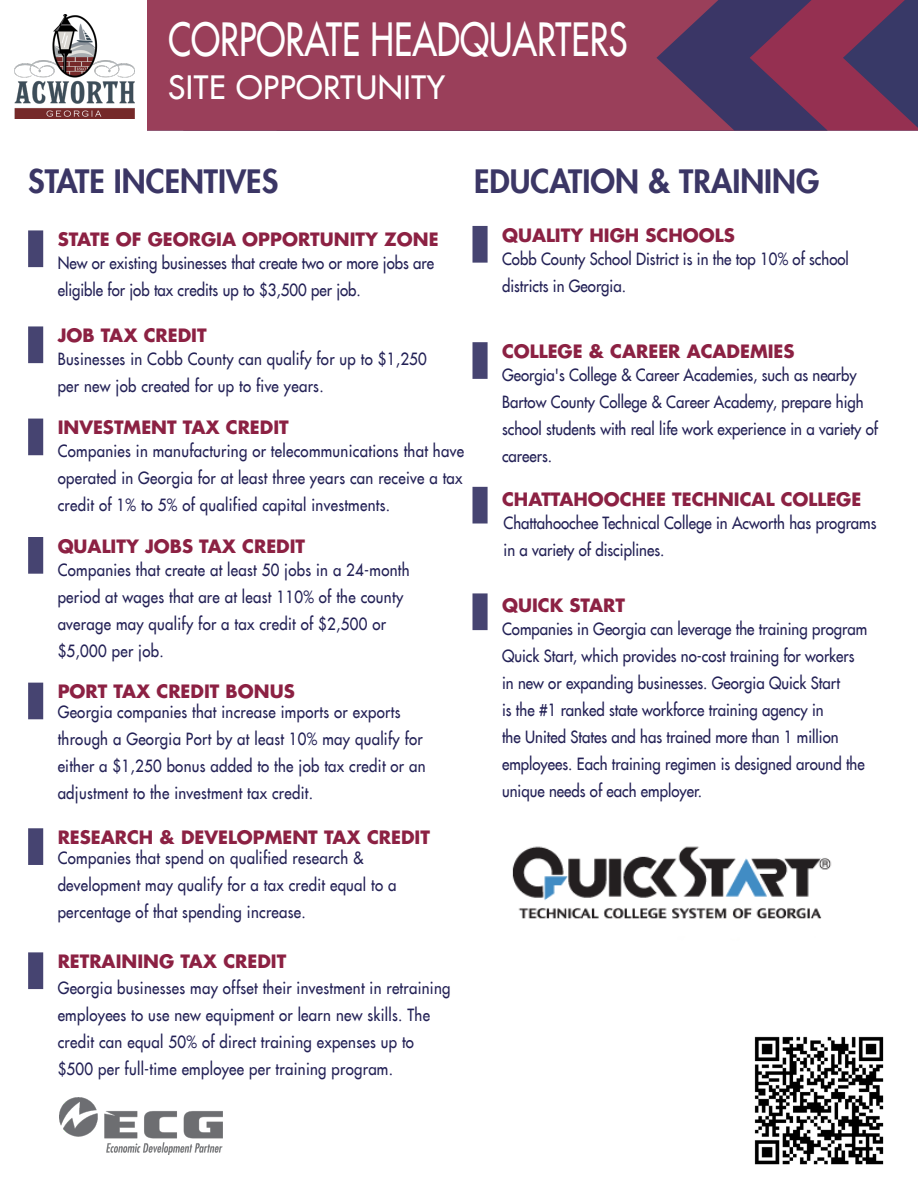
<style>
.page{position:relative;width:918px;height:1188px;background:#fff}
.page>*{position:absolute;margin:0;border:0;box-sizing:border-box;transform-origin:0 0}
.t1{font:44.85px "Futura LT";color:#fff;scale:.78 1}
.t2{font:800 31.5px "Futura LT";color:#3b3665}
.t3{font:31.5px "Futura LT";letter-spacing:.02em;color:#fff}
.t4{font:700 18px "Futura LT";color:#8c2143}
.t5{font:16.5px/27px "Futura LT";letter-spacing:.02em;color:#232156;scale:.91 1}
.t6{font:16.5px/27px "Futura LT";color:#232156;scale:.91 1}
</style>
<div class="page">
<div style="left:28px;top:230px;width:15px;height:37px;background:#464471"></div>
<div style="left:28px;top:326px;width:15px;height:37px;background:#464471"></div>
<div style="left:28px;top:419px;width:15px;height:36px;background:#464471"></div>
<div style="left:28px;top:537px;width:15px;height:37px;background:#464471"></div>
<div style="left:28px;top:683px;width:15px;height:36px;background:#464471"></div>
<div style="left:28px;top:952px;width:15px;height:37px;background:#464471"></div>
<div style="left:28px;top:828px;width:15px;height:37px;background:#464471"></div>
<div style="left:472px;top:226px;width:16px;height:37px;background:#464471"></div>
<div style="left:472px;top:342px;width:16px;height:37px;background:#464471"></div>
<div style="left:472px;top:487px;width:16px;height:37px;background:#464471"></div>
<div style="left:472px;top:593px;width:16px;height:37px;background:#464471"></div>
<img style="left:512px;top:846px;width:320px;height:73px">
<svg style="left:828px;top:0;width:90px;height:131px;background:#6c345a"></svg>
<svg style="left:734px;top:0;width:94px;height:131px;background:#63335c"></svg>
<svg style="left:147px;top:0;width:587px;height:131px;background:#923e5a"></svg>
<img style="left:14px;top:14px;width:120px;height:105px">
<img style="left:60px;top:1097px;width:163px;height:57px">
<img style="left:754px;top:1036px;width:130px;height:129px">
<p class="t1" style="left:168px;top:10px;width:591px">CORPORATE HEADQUARTERS</p>
<p class="t3" style="left:168px;top:67px;width:279px">SITE OPPORTUNITY</p>
<p class="t2" style="left:28px;top:160px;width:252px">STATE INCENTIVES</p>
<p class="t2" style="left:474px;top:160px;width:347px">EDUCATION &amp; TRAINING</p>
<p class="t4" style="left:58px;top:227px;width:382px">STATE OF GEORGIA OPPORTUNITY ZONE</p>
<p class="t6" style="left:58px;top:250px;width:415px">New or existing businesses that create two or more jobs are eligible for job tax credits up to $3,500 per job.</p>
<p class="t4" style="left:58px;top:323px;width:151px">JOB TAX CREDIT</p>
<p class="t5" style="left:58px;top:346px;width:407px">Businesses in Cobb County can qualify for up to $1,250 per new job created for up to five years.</p>
<p class="t4" style="left:58px;top:416px;width:233px">INVESTMENT TAX CREDIT</p>
<p class="t5" style="left:58px;top:438px;width:448px;text-align:justify">Companies in manufacturing or telecommunications that have operated in Georgia for at least three years can receive a tax credit of 1% to 5% of qualified capital investments.</p>
<p class="t4" style="left:58px;top:534px;width:249px">QUALITY JOBS TAX CREDIT</p>
<p class="t5" style="left:58px;top:556px;width:388px">Companies that create at least 50 jobs in a 24-month period at wages that are at least 110% of the county average may qualify for a tax credit of $2,500 or $5,000 per job.</p>
<p class="t4" style="left:58px;top:680px;width:239px">PORT TAX CREDIT BONUS</p>
<p class="t5" style="left:58px;top:699px;width:406px">Georgia companies that increase imports or exports through a Georgia Port by at least 10% may qualify for either a $1,250 bonus added to the job tax credit or an adjustment to the investment tax credit.</p>
<p class="t4" style="left:58px;top:825px;width:374px">RESEARCH &amp; DEVELOPMENT TAX CREDIT</p>
<p class="t5" style="left:58px;top:844px;width:374px">Companies that spend on qualified research &amp; development may qualify for a tax credit equal to a percentage of that spending increase.</p>
<p class="t4" style="left:58px;top:949px;width:230px">RETRAINING TAX CREDIT</p>
<p class="t5" style="left:58px;top:974px;width:433px">Georgia businesses may offset their investment in retraining employees to use new equipment or learn new skills. The credit can equal 50% of direct training expenses up to $500 per full-time employee per training program.</p>
<p class="t4" style="left:502px;top:223px;width:234px">QUALITY HIGH SCHOOLS</p>
<p class="t6" style="left:502px;top:245px;width:383px">Cobb County School District is in the top 10% of school districts in Georgia.</p>
<p class="t4" style="left:502px;top:339px;width:294px">COLLEGE &amp; CAREER ACADEMIES</p>
<p class="t6" style="left:502px;top:361px;width:415px">Georgia's College &amp; Career Academies, such as nearby Bartow County College &amp; Career Academy, prepare high school students with real life work experience in a variety of careers.</p>
<p class="t4" style="left:502px;top:487px;width:361px">CHATTAHOOCHEE TECHNICAL COLLEGE</p>
<p class="t6" style="left:504px;top:509px;width:411px">Chattahoochee Technical College in Acworth has programs in a variety of disciplines.</p>
<p class="t4" style="left:502px;top:593px;width:124px">QUICK START</p>
<p class="t6" style="left:502px;top:616px;width:403px">Companies in Georgia can leverage the training program Quick Start, which provides no-cost training for workers in new or expanding businesses. Georgia Quick Start<br>is the #1 ranked state workforce training agency in<br>the United States and has trained more than 1 million employees. Each training regimen is designed around the unique needs of each employer.</p>
</div>
